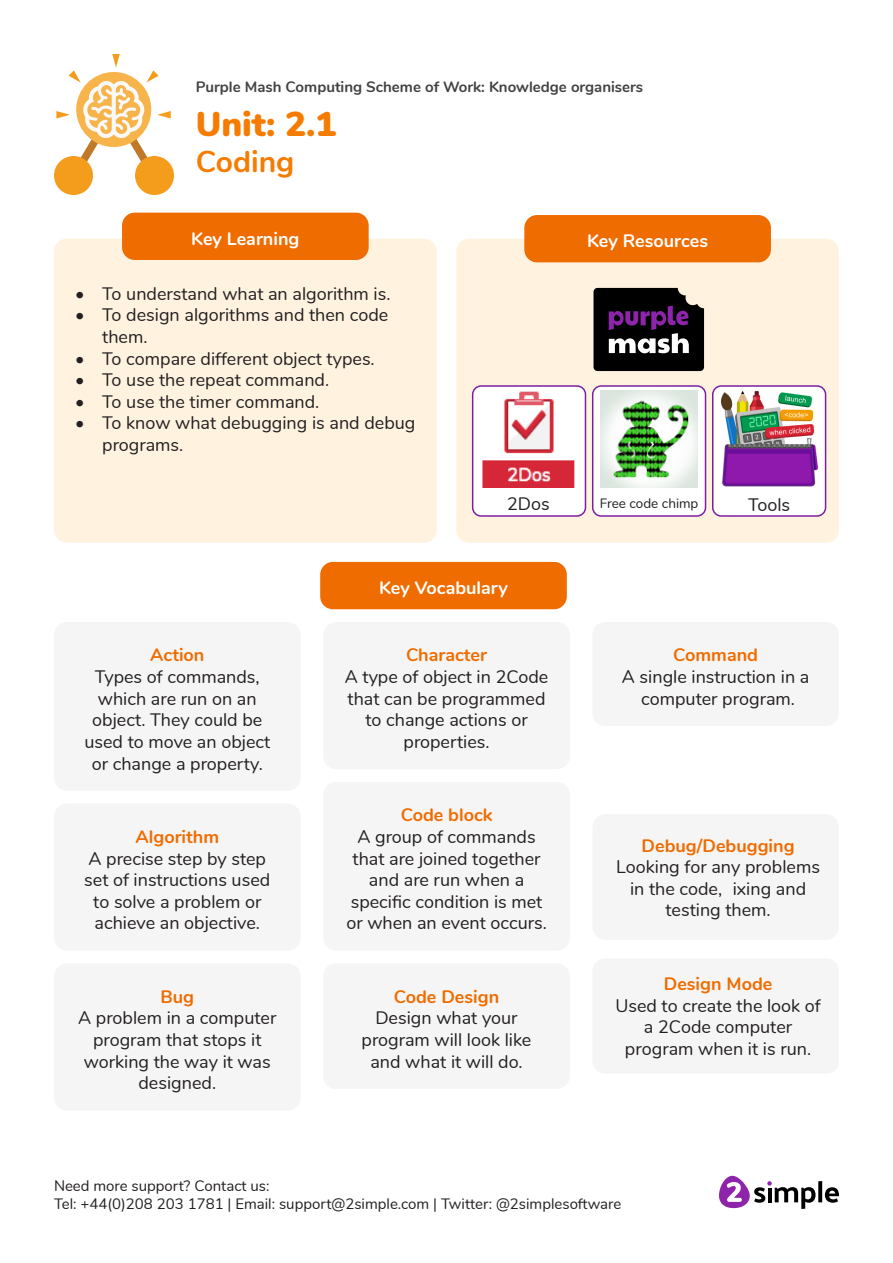
<style>
.page{position:relative;width:893px;height:1263px;background:#fff}
.page>*{position:absolute;margin:0;border:0;box-sizing:border-box;transform-origin:0 0}
.t1{font:900 34.5px "Nunito";color:#f57c00}
.t2{font:700 30px "Nunito";color:#f57c00}
.t3{font:18px/21.6px "Nunito";color:#231f20;text-align:center}
.t4{font:700 18px "Nunito";color:#ef6c00}
.t5{font:700 18px "Nunito";color:#fff}
.t6{font:15px/18px "Nunito";color:#231f20}
.t7{font:700 15px "Nunito";color:#424242}
.t8{font:13.5px "Nunito";color:#231f20}
.s1{font-weight:700;color:#ef6c00}
</style>
<div class="page">
<svg style="left:818px;top:1181px;width:4px;height:21px"></svg>
<svg style="left:825px;top:1187px;width:14px;height:16px"></svg>
<svg style="left:719px;top:1176px;width:96px;height:33px"></svg>
<div style="left:54px;top:239px;width:383px;height:304px;background:#fff3e0;border-radius:13px"></div>
<div style="left:456px;top:239px;width:383px;height:304px;background:#fff3e0;border-radius:13px"></div>
<div style="left:122px;top:213px;width:247px;height:47px;background:#ef6c00;border-radius:13px"></div>
<div style="left:524px;top:215px;width:247px;height:47px;background:#ef6c00;border-radius:13px"></div>
<svg style="left:593px;top:288px;width:111px;height:83px;background:#2f2530"></svg>
<div style="left:320px;top:562px;width:247px;height:47px;background:#ef6c00;border-radius:13px"></div>
<div style="left:323px;top:622px;width:247px;height:147px;background:#f5f5f5;border-radius:13px"></div>
<div style="left:323px;top:963px;width:247px;height:126px;background:#f5f5f5;border-radius:13px"></div>
<div style="left:323px;top:782px;width:247px;height:169px;background:#f5f5f5;border-radius:13px"></div>
<div style="left:54px;top:622px;width:247px;height:169px;background:#f5f5f5;border-radius:13px"></div>
<div style="left:54px;top:803px;width:247px;height:148px;background:#f5f5f5;border-radius:13px"></div>
<div style="left:54px;top:963px;width:247px;height:147px;background:#f5f5f5;border-radius:13px"></div>
<div style="left:54px;top:156px;width:39px;height:39px;background:#f49d1d;border-radius:50%"></div>
<div style="left:135px;top:156px;width:39px;height:39px;background:#f49d1d;border-radius:50%"></div>
<svg style="left:56px;top:54px;width:115px;height:133px"></svg>
<div style="left:593px;top:386px;width:112px;height:130px;background:#fff;border-radius:9px"></div>
<div style="left:592px;top:385px;width:114px;height:132px;border:2px solid #7b1fa2;border-radius:9px"></div>
<div style="left:713px;top:386px;width:113px;height:130px;background:#fff;border-radius:9px"></div>
<div style="left:712px;top:385px;width:114px;height:132px;border:2px solid #7b1fa2;border-radius:9px"></div>
<div style="left:473px;top:386px;width:112px;height:130px;background:#fff;border-radius:9px"></div>
<div style="left:472px;top:385px;width:114px;height:132px;border:2px solid #7b1fa2;border-radius:9px"></div>
<img style="left:482px;top:391px;width:93px;height:97px">
<img style="left:600px;top:391px;width:98px;height:97px">
<img style="left:721px;top:390px;width:97px;height:97px">
<div style="left:592px;top:622px;width:247px;height:104px;background:#f5f5f5;border-radius:13px"></div>
<div style="left:592px;top:814px;width:247px;height:126px;background:#f5f5f5;border-radius:13px"></div>
<div style="left:592px;top:958px;width:247px;height:116px;background:#f5f5f5;border-radius:12px"></div>
<p class="t7" style="left:196px;top:76px;width:449px">Purple Mash Computing Scheme of Work: Knowledge organisers</p>
<p class="t1" style="left:196px;top:98px;width:142px">Unit: 2.1</p>
<p class="t2" style="left:196px;top:139px;width:100px">Coding</p>
<p class="t5" style="left:191px;top:226px;width:110px">Key Learning</p>
<p class="t5" style="left:587px;top:228px;width:122px">Key Resources</p>
<p class="t3" style="left:75px;top:282px;width:317px">• To understand what an algorithm is.</p>
<p class="t3" style="left:102px;top:303px;width:288px;text-align:left;text-indent:-27px">• To design algorithms and then code them.</p>
<p class="t3" style="left:75px;top:346px;width:301px">• To compare different object types.</p>
<p class="t3" style="left:75px;top:368px;width:255px">• To use the repeat command.</p>
<p class="t3" style="left:75px;top:390px;width:246px">• To use the timer command.</p>
<p class="t3" style="left:102px;top:411px;width:315px;text-align:left;text-indent:-27px">• To know what debugging is and debug programs.</p>
<p class="t3" style="left:507px;top:492px;width:44px">2Dos</p>
<p class="t8" style="left:600px;top:494px;width:100px">Free code chimp</p>
<p class="t3" style="left:748px;top:493px;width:44px">Tools</p>
<p class="t4" style="left:150px;top:642px;width:56px">Action</p>
<p class="t3" style="left:84px;top:665px;width:187px">Types of commands, which are run on an object. They could be used to move an object or change a property.</p>
<p class="t4" style="left:136px;top:823px;width:85px">Algorithm</p>
<p class="t3" style="left:84px;top:846px;width:188px">A precise step by step set of instructions used to solve a problem or achieve an objective.</p>
<p class="t4" style="left:161px;top:983px;width:35px">Bug</p>
<p class="t3" style="left:78px;top:1006px;width:200px">A problem in a computer program that stops it working the way it was designed.</p>
<p class="t5" style="left:379px;top:575px;width:130px">Key Vocabulary</p>
<p class="t4" style="left:406px;top:642px;width:82px">Character</p>
<p class="t3" style="left:345px;top:665px;width:205px">A type of object in 2Code that can be programmed to change actions or properties.</p>
<p class="t4" style="left:401px;top:802px;width:93px">Code block</p>
<p class="t3" style="left:346px;top:825px;width:202px">A group of commands that are joined together and are run when a specific condition is met or when an event occurs.</p>
<p class="t4" style="left:394px;top:983px;width:107px">Code Design</p>
<p class="t3" style="left:362px;top:1006px;width:171px">Design what your program will look like and what it will do.</p>
<p class="t3" style="left:622px;top:643px;width:189px"><span class="s1">Command<br></span>A single instruction in a computer program.</p>
<p class="t3" style="left:616px;top:833px;width:205px"><span class="s1">Debug/Debugging<br></span>Looking for any problems in the code, ixing and testing them.</p>
<p class="t3" style="left:615px;top:972px;width:207px"><span class="s1">Design Mode<br></span>Used to create the look of a 2Code computer program when it is run.</p>
<p class="t6" style="left:54px;top:1176px;width:569px">Need more support? Contact us:<br>Tel: +44(0)208 203 1781 | Email: support@2simple.com | Twitter: @2simplesoftware</p>
</div>
